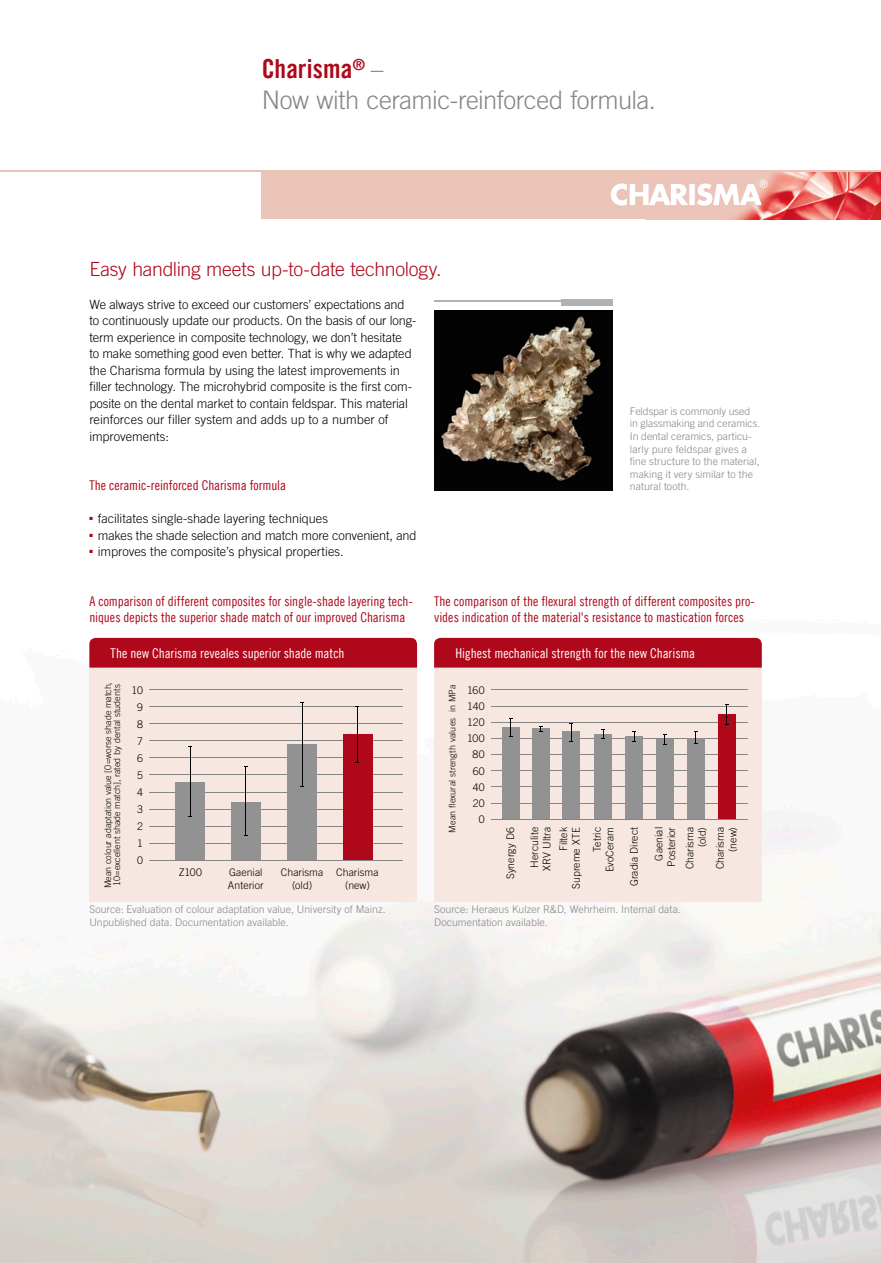
<style>
.page{position:relative;width:881px;height:1263px;background:#fff}
.page>*{position:absolute;margin:0;border:0;box-sizing:border-box;transform-origin:0 0}
.t1{font:26.25px "Trade Gothic LT Com Bd Cn 20";color:#ae081a}
.t2{font:300 25.5px "Trade Gothic LT Com";letter-spacing:-.015em;color:#868686}
.t3{font:300 19.5px "Trade Gothic LT Com";letter-spacing:-.015em;color:#ae081a}
.t4{font:13.5px/16.5px "Trade Gothic LT Com Cn 18";color:#ae081a}
.t5{font:13.5px "Trade Gothic LT Com Cn 18";color:#fff}
.t6{font:300 12.75px/16.5px "Trade Gothic LT Com";letter-spacing:-.005em;color:#000}
.t7{font:300 10.5px/12.6px "Trade Gothic LT Com";letter-spacing:.005em;color:#868686}
.t8{font:300 10.5px/12.6px "Trade Gothic LT Com";letter-spacing:.01em;color:#000;text-align:right}
.t9{font:300 10.5px/16.2px "Trade Gothic LT Com";letter-spacing:.04em;color:#000;text-align:right}
.t10{font:300 9px "Trade Gothic LT Com";letter-spacing:.005em;color:#000}
.s1{font-family:"Trade Gothic LT Com";font-weight:300;font-size:25.5px;color:#868686}
</style>
<div class="page">
<img style="left:0;top:299px;width:880px;height:964px">
<img style="left:434px;top:310px;width:178px;height:180px">
<div style="left:561px;top:300px;width:51px;height:6px;background:#b0b2b2"></div>
<hr style="left:434px;top:300px;width:178px;height:1px;background:#b0b2b2">
<div style="left:89px;top:668px;width:328px;height:233px;background:#f7e7e1"></div>
<hr style="left:149px;top:741px;width:253px;height:1px;background:#868686">
<hr style="left:149px;top:723px;width:253px;height:1px;background:#868686">
<hr style="left:149px;top:706px;width:253px;height:1px;background:#868686">
<hr style="left:149px;top:689px;width:253px;height:1px;background:#868686">
<hr style="left:149px;top:758px;width:253px;height:1px;background:#868686">
<div style="left:89px;top:638px;width:328px;height:30px;background:#ae081a"></div>
<hr style="left:149px;top:775px;width:253px;height:1px;background:#868686">
<hr style="left:149px;top:792px;width:253px;height:1px;background:#868686">
<hr style="left:149px;top:809px;width:253px;height:1px;background:#868686">
<hr style="left:149px;top:826px;width:253px;height:1px;background:#868686">
<hr style="left:149px;top:843px;width:253px;height:1px;background:#868686">
<div style="left:175px;top:783px;width:30px;height:77px;background:#929292"></div>
<hr style="left:190px;top:746px;width:1px;height:70px;background:#000">
<div style="left:231px;top:803px;width:29px;height:57px;background:#929292"></div>
<hr style="left:245px;top:767px;width:1px;height:68px;background:#000">
<div style="left:287px;top:744px;width:30px;height:116px;background:#929292"></div>
<hr style="left:302px;top:702px;width:1px;height:84px;background:#000">
<div style="left:342px;top:735px;width:30px;height:125px;background:#ae081a"></div>
<hr style="left:357px;top:706px;width:1px;height:57px;background:#000">
<hr style="left:149px;top:860px;width:253px;height:1px;background:#868686">
<div style="left:261px;top:170px;width:619px;height:49px;background:#ebc4b8"></div>
<img style="left:733px;top:172px;width:147px;height:47px">
<svg style="left:610px;top:180px;width:157px;height:26px"></svg>
<div style="left:434px;top:668px;width:327px;height:233px;background:#f7e7e1"></div>
<hr style="left:490px;top:706px;width:257px;height:1px;background:#868686">
<hr style="left:490px;top:689px;width:257px;height:1px;background:#868686">
<hr style="left:490px;top:722px;width:257px;height:1px;background:#868686">
<div style="left:434px;top:638px;width:327px;height:30px;background:#ae081a"></div>
<hr style="left:490px;top:738px;width:257px;height:1px;background:#868686">
<hr style="left:490px;top:754px;width:257px;height:1px;background:#868686">
<hr style="left:490px;top:770px;width:257px;height:1px;background:#868686">
<hr style="left:490px;top:786px;width:257px;height:1px;background:#868686">
<hr style="left:490px;top:803px;width:257px;height:1px;background:#868686">
<div style="left:502px;top:727px;width:17px;height:92px;background:#929292"></div>
<svg style="left:509px;top:718px;width:3px;height:19px"></svg>
<div style="left:531px;top:729px;width:18px;height:90px;background:#929292"></div>
<svg style="left:538px;top:726px;width:4px;height:6px"></svg>
<div style="left:562px;top:732px;width:17px;height:87px;background:#929292"></div>
<svg style="left:569px;top:723px;width:3px;height:19px"></svg>
<div style="left:717px;top:714px;width:17px;height:105px;background:#ae081a"></div>
<svg style="left:725px;top:704px;width:2px;height:21px"></svg>
<div style="left:594px;top:734px;width:17px;height:85px;background:#929292"></div>
<svg style="left:601px;top:729px;width:3px;height:10px"></svg>
<div style="left:625px;top:736px;width:17px;height:83px;background:#929292"></div>
<svg style="left:632px;top:731px;width:3px;height:11px"></svg>
<div style="left:656px;top:740px;width:17px;height:79px;background:#929292"></div>
<svg style="left:663px;top:734px;width:3px;height:11px"></svg>
<div style="left:687px;top:738px;width:17px;height:81px;background:#929292"></div>
<svg style="left:694px;top:732px;width:3px;height:12px"></svg>
<hr style="left:490px;top:819px;width:257px;height:1px;background:#868686">
<hr style="left:0;top:170px;width:880px;height:2px;background:#ebc4b8">
<h1 class="t1" style="left:261px;top:53px;width:123px">Charisma<sup>®</sup> <span class="s1">–</span></h1>
<h2 class="t2" style="left:261px;top:85px;width:395px">Now with ceramic-reinforced formula.</h2>
<h3 class="t3" style="left:89px;top:257px;width:353px">Easy handling meets up-to-date technology.</h3>
<p class="t6" style="left:89px;top:296px;width:328px">We always strive to exceed our customers’ expectations and to continuously update our products. On the basis of our long&shy;term experience in composite technology, we don’t hesitate<br>to make something good even better. That is why we adapted the Charisma formula by using the latest improvements in filler technology. The microhybrid composite is the first com&shy;posite on the dental market to contain feldspar. This material reinforces our filler system and adds up to a number of improvements:</p>
<p class="t4" style="left:89px;top:477px;width:198px">The ceramic-reinforced Charisma formula</p>
<p class="t6" style="left:89px;top:510px;width:240px"><sup>■</sup> facilitates single-shade layering techniques</p>
<p class="t6" style="left:89px;top:527px;width:328px"><sup>■</sup> makes the shade selection and match more convenient, and</p>
<p class="t6" style="left:89px;top:543px;width:256px"><sup>■</sup> improves the composite’s physical properties.</p>
<p class="t7" style="left:629px;top:404px;width:132px">Feldspar is commonly used in glassmaking and ceramics.<br>In dental ceramics, particu&shy;larly pure feldspar gives a fine structure to the material, making it very similar to the natural tooth.</p>
<p class="t4" style="left:89px;top:593px;width:325px">A comparison of different composites for single-shade layering tech&shy;niques depicts the superior shade match of our improved Charisma</p>
<p class="t5" style="left:111px;top:645px;width:235px">The new Charisma reveales superior shade match</p>
<p class="t10" style="left:102px;top:888px;width:208px;rotate:-90deg">Mean colour adaptation value [0=worse shade match,</p>
<p class="t10" style="left:111px;top:886px;width:203px;rotate:-90deg">10=excellent shade match], rated by dental students</p>
<p class="t8" style="left:132px;top:683px;width:13px">10</p>
<p class="t8" style="left:137px;top:700px;width:7px">9</p>
<p class="t8" style="left:137px;top:718px;width:7px">8</p>
<p class="t8" style="left:137px;top:735px;width:7px">7</p>
<p class="t8" style="left:137px;top:752px;width:7px">6</p>
<p class="t8" style="left:137px;top:769px;width:7px">5</p>
<p class="t8" style="left:137px;top:783px;width:7px;line-height:17px;text-align:justify">4<br>3<br>2<br>1<br>0</p>
<p class="t8" style="left:336px;top:866px;width:44px;text-align:center">Charisma (new)</p>
<p class="t7" style="left:89px;top:903px;width:297px">Source: Evaluation of colour adaptation value, University of Mainz.<br>Unpublished data. Documentation available.</p>
<p class="t8" style="left:179px;top:866px;width:25px">Z100</p>
<p class="t8" style="left:281px;top:866px;width:44px;text-align:center">Charisma (old)</p>
<p class="t8" style="left:229px;top:866px;width:35px">Gaenial</p>
<p class="t8" style="left:228px;top:878px;width:37px">Anterior</p>
<p class="t4" style="left:434px;top:593px;width:322px">The comparison of the flexural strength of different composites pro&shy;vides indication of the material's resistance to mastication forces</p>
<p class="t5" style="left:455px;top:645px;width:241px">Highest mechanical strength for the new Charisma</p>
<p class="t10" style="left:446px;top:832px;width:149px;rotate:-90deg">Mean flexural strength values in MPa</p>
<p class="t8" style="left:467px;top:683px;width:19px">160</p>
<p class="t8" style="left:467px;top:700px;width:19px">140</p>
<p class="t8" style="left:467px;top:716px;width:19px">120</p>
<p class="t9" style="left:467px;top:730px;width:19px">100<br>80<br>60<br>40<br>20<br>0</p>
<p class="t8" style="left:503px;top:879px;width:54px;rotate:-90deg">Synergy D6</p>
<p class="t8" style="left:557px;top:889px;width:63px;rotate:-90deg">Filtek<br>Supreme XTE</p>
<p class="t8" style="left:527px;top:871px;width:45px;text-align:center;rotate:-90deg">Herculite<br>XRV Ultra</p>
<p class="t8" style="left:590px;top:872px;width:47px;rotate:-90deg">Tetric<br>EvoCeram</p>
<p class="t8" style="left:627px;top:886px;width:61px;rotate:-90deg">Gradia Direct</p>
<p class="t8" style="left:652px;top:867px;width:41px;rotate:-90deg">Gaenial<br>Posterior</p>
<p class="t8" style="left:683px;top:869px;width:44px;rotate:-90deg">Charisma (old)</p>
<p class="t7" style="left:434px;top:903px;width:248px">Source: Heraeus Kulzer R&amp;D, Wehrheim. Internal data.<br>Documentation available.</p>
<p class="t8" style="left:713px;top:869px;width:44px;rotate:-90deg">Charisma (new)</p>
</div>
